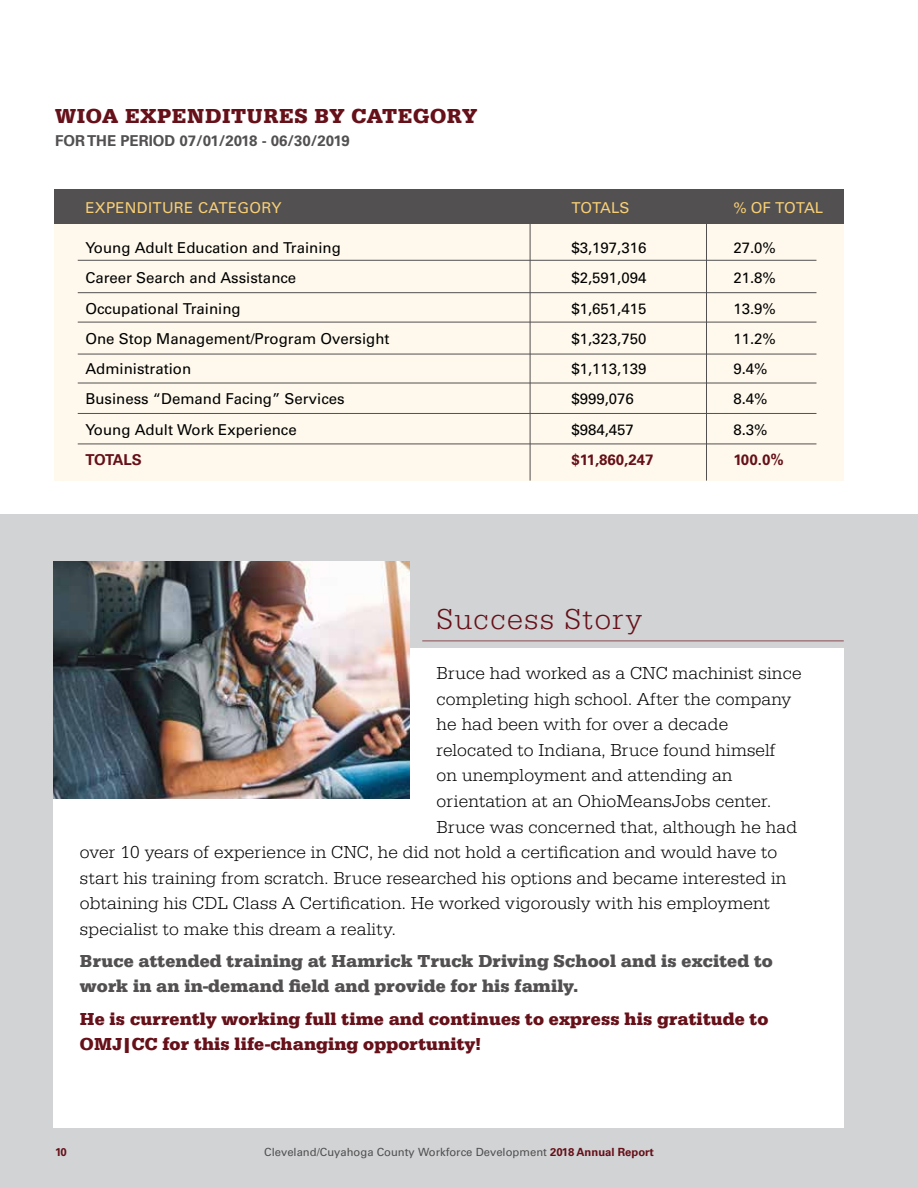
<style>
.page{position:relative;width:918px;height:1188px;background:#fff}
.page>*{position:absolute;margin:0;border:0;box-sizing:border-box;transform-origin:0 0}
.t1{font:300 30px "Serifa";letter-spacing:.05em;color:#661019}
.t2{font:700 21px "Serifa";letter-spacing:.03em;color:#661019}
.t3{font:300 18px "Serifa";letter-spacing:.01em;color:#000}
.t4{font:700 18px/25.5px "Serifa";letter-spacing:.01em;color:#525051}
.t5{font:700 18px/25.5px "Serifa";letter-spacing:.01em;color:#661019}
.t6{font:15px "Univers";color:#000}
.t7{font:700 15px "Univers";color:#525051}
.t8{font:15px "Univers";letter-spacing:.02em;color:#f8cf74}
.t9{font:700 15px "Univers";color:#661019}
.t10{font:11.25px "Univers";color:#525051}
.t11{font:700 11.25px "Univers";color:#661019}
.s1{font-weight:700;color:#661019}
</style>
<div class="page">
<div style="left:0;top:514px;width:918px;height:674px;background:#d1d3d4"></div>
<div style="left:54px;top:648px;width:790px;height:480px;background:#fff"></div>
<div style="left:54px;top:189px;width:789px;height:292px;background:#fef9ec"></div>
<div style="left:54px;top:189px;width:789px;height:35px;background:#525051"></div>
<hr style="left:78px;top:260px;width:738px;height:1px;background:#525051">
<hr style="left:78px;top:292px;width:738px;height:1px;background:#525051">
<hr style="left:78px;top:322px;width:738px;height:1px;background:#525051">
<hr style="left:78px;top:354px;width:738px;height:1px;background:#525051">
<hr style="left:78px;top:383px;width:738px;height:1px;background:#525051">
<hr style="left:78px;top:413px;width:738px;height:1px;background:#525051">
<hr style="left:78px;top:444px;width:738px;height:1px;background:#525051">
<hr style="left:530px;top:202px;width:1px;height:279px;background:#525051">
<hr style="left:706px;top:202px;width:1px;height:279px;background:#525051">
<img style="left:54px;top:562px;width:356px;height:237px">
<hr style="left:422px;top:641px;width:422px;height:1px;background:#8c4c53">
<p class="t2" style="left:55px;top:103px;width:424px">WIOA EXPENDITURES BY CATEGORY</p>
<p class="t7" style="left:55px;top:132px;width:296px">FOR THE PERIOD 07/01/2018 - 06/30/2019</p>
<p class="t8" style="left:85px;top:199px;width:198px">EXPENDITURE CATEGORY</p>
<p class="t8" style="left:571px;top:199px;width:60px">TOTALS</p>
<p class="t8" style="left:733px;top:199px;width:91px">% OF TOTAL</p>
<p class="t6" style="left:85px;top:239px;width:257px">Young Adult Education and Training</p>
<p class="t6" style="left:571px;top:239px;width:77px">$3,197,316</p>
<p class="t6" style="left:733px;top:239px;width:44px">27.0%</p>
<p class="t6" style="left:85px;top:269px;width:212px">Career Search and Assistance</p>
<p class="t6" style="left:571px;top:269px;width:77px">$2,591,094</p>
<p class="t6" style="left:733px;top:269px;width:44px">21.8%</p>
<p class="t6" style="left:85px;top:299px;width:157px">Occupational Training</p>
<p class="t6" style="left:571px;top:299px;width:77px">$1,651,415</p>
<p class="t6" style="left:733px;top:299px;width:44px">13.9%</p>
<p class="t6" style="left:85px;top:330px;width:306px">One Stop Management/Program Oversight</p>
<p class="t6" style="left:571px;top:330px;width:77px">$1,323,750</p>
<p class="t6" style="left:733px;top:330px;width:44px">11.2%</p>
<p class="t6" style="left:85px;top:360px;width:107px">Administration</p>
<p class="t6" style="left:571px;top:360px;width:77px">$1,113,139</p>
<p class="t6" style="left:733px;top:360px;width:36px">9.4%</p>
<p class="t6" style="left:85px;top:390px;width:261px">Business “Demand Facing” Services</p>
<p class="t6" style="left:571px;top:390px;width:64px">$999,076</p>
<p class="t6" style="left:733px;top:390px;width:36px">8.4%</p>
<p class="t6" style="left:85px;top:421px;width:213px">Young Adult Work Experience</p>
<p class="t6" style="left:571px;top:421px;width:64px">$984,457</p>
<p class="t6" style="left:733px;top:421px;width:36px">8.3%</p>
<p class="t9" style="left:85px;top:451px;width:58px">TOTALS</p>
<p class="t9" style="left:571px;top:451px;width:83px">$11,860,247</p>
<p class="t9" style="left:733px;top:451px;width:52px">100.0%</p>
<h1 class="t1" style="left:437px;top:602px;width:207px">Success Story</h1>
<p class="t3" style="left:437px;top:663px;width:366px">Bruce had worked as a CNC machinist since</p>
<p class="t3" style="left:437px;top:689px;width:356px">completing high school. After the company</p>
<p class="t3" style="left:437px;top:714px;width:293px">he had been with for over a decade</p>
<p class="t3" style="left:437px;top:740px;width:341px">relocated to Indiana, Bruce found himself</p>
<p class="t3" style="left:437px;top:765px;width:297px">on unemployment and attending an</p>
<p class="t3" style="left:437px;top:791px;width:336px">orientation at an OhioMeansJobs center.</p>
<p class="t3" style="left:437px;top:816px;width:362px">Bruce was concerned that, although he had</p>
<p class="t3" style="left:80px;top:842px;width:699px">over 10 years of experience in CNC, he did not hold a certification and would have to</p>
<p class="t3" style="left:80px;top:867px;width:708px">start his training from scratch. Bruce researched his options and became interested in</p>
<p class="t3" style="left:80px;top:893px;width:692px">obtaining his CDL Class A Certification. He worked vigorously with his employment</p>
<p class="t3" style="left:80px;top:918px;width:317px">specialist to make this dream a reality.</p>
<p class="t4" style="left:80px;top:948px;width:694px">Bruce attended training at Hamrick Truck Driving School and is excited to work in an in-demand field and provide for his family.</p>
<p class="t5" style="left:80px;top:1006px;width:690px">He is currently working full time and continues to express his gratitude to<br>OMJ|CC for this life-changing opportunity!</p>
<p class="t11" style="left:55px;top:1145px;width:13px">10</p>
<p class="t10" style="left:264px;top:1145px;width:391px">Cleveland/Cuyahoga County Workforce Development <span class="s1">2018 Annual Report</span></p>
</div>
